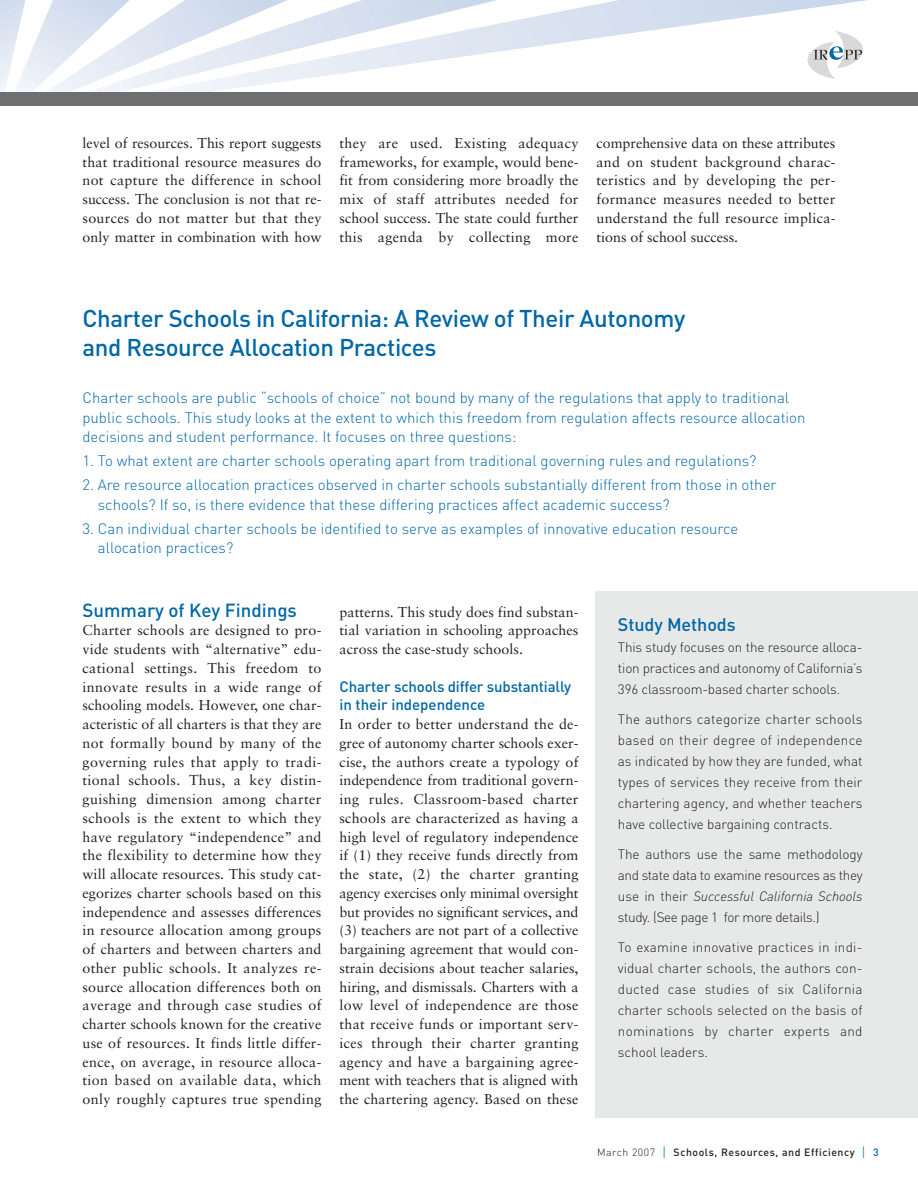
<style>
.page{position:relative;width:918px;height:1188px;background:#fff}
.page>*{position:absolute;margin:0;border:0;box-sizing:border-box;transform-origin:0 0}
.t1{font:500 24px/28.8px "DIN";letter-spacing:-.015em;color:#0067a6}
.t2{font:500 18.75px "DIN";color:#0067a6}
.t3{font:500 18px "DIN";letter-spacing:-.005em;color:#0067a6}
.t4{font:300 15px/19.5px "DIN";color:#0067a6}
.t5{font:500 15px/18.8px "DIN";letter-spacing:-.01em;color:#0067a6}
.t6{font:14.25px/18.8px "Sabon";letter-spacing:.01em;color:#231f20;text-align:justify}
.t7{font:300 13.5px/21px "DIN";letter-spacing:-.01em;color:#231f20;text-align:justify}
.t8{font:500 10.5px "DIN";letter-spacing:.055em;color:#231f20}
.s1{font-style:italic}
.s2{font-weight:300}
.s3{font-weight:300;font-size:13.5px;color:#0067a6}
.s4{color:#0067a6}
</style>
<div class="page">
<svg style="left:314px;top:0;width:554px;height:77px"></svg>
<svg style="left:0;top:0;width:314px;height:92px"></svg>
<svg style="left:806px;top:31px;width:58px;height:48px"></svg>
<div style="left:0;top:92px;width:918px;height:13px;background:#6d6f71"></div>
<div style="left:596px;top:592px;width:322px;height:526px;background:#e7e8e8"></div>
<p class="t6" style="left:82px;top:135px;width:241px">level of resources. This report suggests that traditional resource measures do not capture the difference in school success. The conclusion is not that re&shy;sources do not matter but that they only matter in combination with how</p>
<p class="t6" style="left:340px;top:135px;width:241px">they are used. Existing adequacy frameworks, for example, would bene&shy;fit from considering more broadly the mix of staff attributes needed for school success. The state could further this agenda by collecting more</p>
<p class="t6" style="left:597px;top:135px;width:241px">comprehensive data on these attributes and on student background charac&shy;teristics and by developing the per&shy;formance measures needed to better understand the full resource implica&shy;tions of school success.</p>
<h1 class="t1" style="left:82px;top:307px;width:604px">Charter Schools in California: A Review of Their Autonomy and Resource Allocation Practices</h1>
<p class="t4" style="left:82px;top:390px;width:725px">Charter schools are public “schools of choice” not bound by many of the regulations that apply to traditional public schools. This study looks at the extent to which this freedom from regulation affects resource allocation decisions and student performance. It focuses on three questions:</p>
<p class="t4" style="left:82px;top:453px;width:675px">1. To what extent are charter schools operating apart from traditional governing rules and regulations?</p>
<p class="t4" style="left:98px;top:477px;width:680px;text-indent:-15px">2. Are resource allocation practices observed in charter schools substantially different from those in other schools? If so, is there evidence that these differing practices affect academic success?</p>
<p class="t4" style="left:98px;top:520px;width:642px;text-indent:-15px">3. Can individual charter schools be identified to serve as examples of innovative education resource allocation practices?</p>
<h2 class="t2" style="left:82px;top:603px;width:216px">Summary of Key Findings</h2>
<p class="t6" style="left:82px;top:622px;width:241px">Charter schools are designed to pro&shy;vide students with “alternative” edu&shy;cational settings. This freedom to innovate results in a wide range of schooling models. However, one char&shy;acteristic of all charters is that they are not formally bound by many of the governing rules that apply to tradi&shy;tional schools. Thus, a key distin&shy;guishing dimension among charter schools is the extent to which they have regulatory “independence” and the flexibility to determine how they will allocate resources. This study cat&shy;egorizes charter schools based on this independence and assesses differences in resource allocation among groups of charters and between charters and other public schools. It analyzes re&shy;source allocation differences both on average and through case studies of charter schools known for the creative use of resources. It finds little differ&shy;ence, on average, in resource alloca&shy;tion based on available data, which only roughly captures true spending</p>
<p class="t6" style="left:340px;top:603px;width:240px">patterns. This study does find substan&shy;tial variation in schooling approaches across the case-study schools.</p>
<p class="t5" style="left:339px;top:678px;width:233px">Charter schools differ substantially in their independence</p>
<p class="t6" style="left:339px;top:716px;width:241px">In order to better understand the de&shy;gree of autonomy charter schools exer&shy;cise, the authors create a typology of independence from traditional govern&shy;ing rules. Classroom-based charter schools are characterized as having a high level of regulatory independence if (1) they receive funds directly from the state, (2) the charter granting agency exercises only minimal oversight but provides no significant services, and (3) teachers are not part of a collective bargaining agreement that would con&shy;strain decisions about teacher salaries, hiring, and dismissals. Charters with a low level of independence are those that receive funds or important serv&shy;ices through their charter granting agency and have a bargaining agree&shy;ment with teachers that is aligned with the chartering agency. Based on these</p>
<p class="t3" style="left:618px;top:618px;width:119px">Study Methods</p>
<p class="t7" style="left:618px;top:638px;width:246px">This study focuses on the resource alloca&shy;tion practices and autonomy of California’s 396 classroom-based charter schools.</p>
<p class="t7" style="left:618px;top:710px;width:246px">The authors categorize charter schools based on their degree of independence as indicated by how they are funded, what types of services they receive from their chartering agency, and whether teachers have collective bargaining contracts.</p>
<p class="t7" style="left:618px;top:845px;width:246px">The authors use the same methodology and state data to examine resources as they use in their <span class="s1">Successful California Schools </span>study. (See page 1 for more details.)</p>
<p class="t7" style="left:618px;top:938px;width:246px">To examine innovative practices in indi&shy;vidual charter schools, the authors con&shy;ducted case studies of six California charter schools selected on the basis of nominations by charter experts and school leaders.</p>
<p class="t8" style="left:597px;top:1148px;width:283px"><span class="s2">March 2007</span> <span class="s3">|</span> Schools, Resources, and Efficiency <span class="s3">|</span> <span class="s4">3</span></p>
</div>
